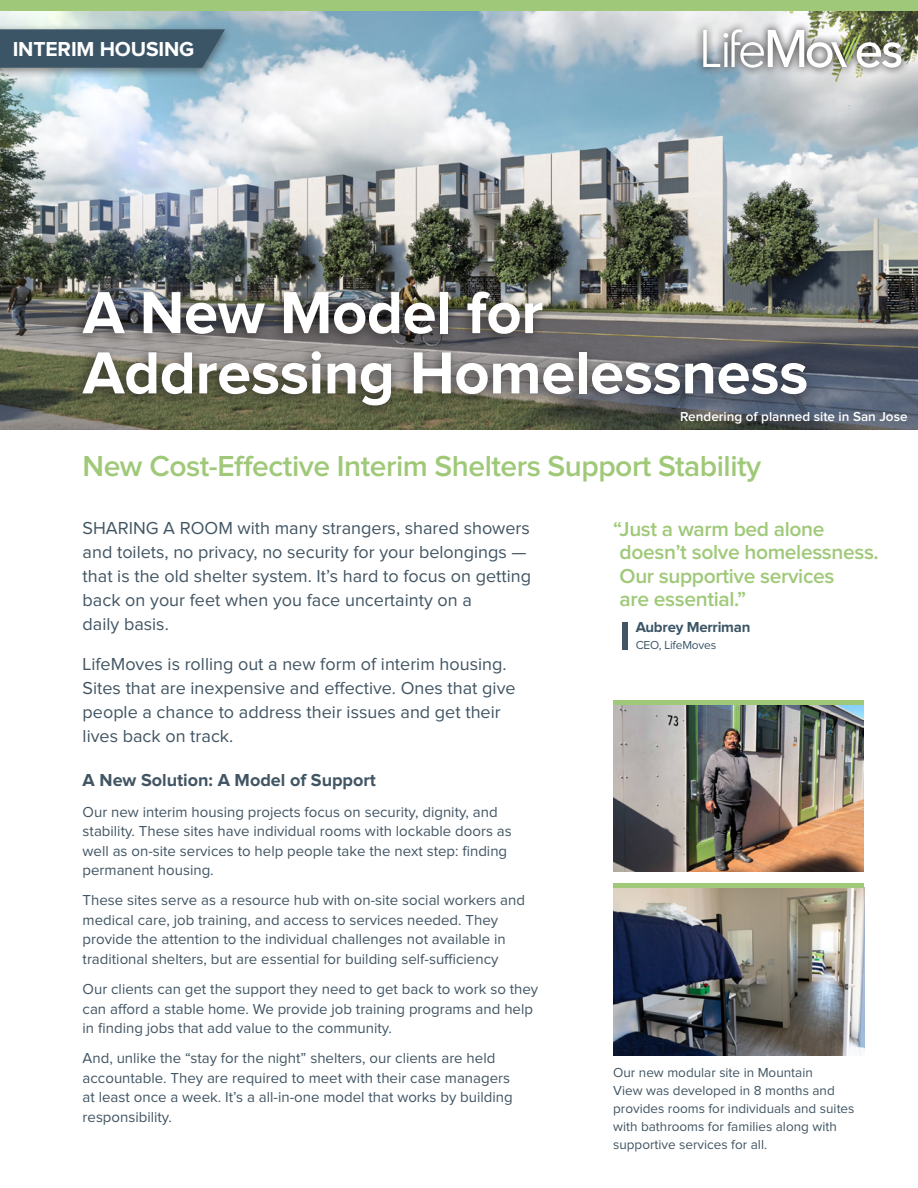
<style>
.page{position:relative;width:918px;height:1188px;background:#fff}
.page>*{position:absolute;margin:0;border:0;box-sizing:border-box;transform-origin:0 0}
.t1{font:700 61.5px/60.3px "Proxima Nova";letter-spacing:-.005em;color:#fff}
.t2{font:600 30px "Proxima Nova";letter-spacing:-.015em;color:#9fc978}
.t3{font:600 21px/23.1px "Proxima Nova";letter-spacing:-.015em;color:#9fc978}
.t4{font:700 21px "Proxima Nova";letter-spacing:-.005em;color:#fff}
.t5{font:18px/24px "Proxima Nova";color:#425563}
.t6{font:700 18px "Proxima Nova";color:#425563}
.t7{font:15px/19.5px "Proxima Nova";color:#425563}
.t8{font:700 15px "Proxima Nova";letter-spacing:-.015em;color:#3b5566}
.t9{font:13.5px/18px "Proxima Nova";color:#425563}
.t10{font:600 13.5px "Proxima Nova";color:#fff}
.t11{font:12px "Proxima Nova";letter-spacing:-.015em;color:#3b5566}
</style>
<div class="page">
<img style="left:0;top:11px;width:918px;height:418px">
<div style="left:0;top:0;width:918px;height:11px;background:#9fc978"></div>
<div style="left:70px;top:282px;width:746px;height:138px;background:#231f20;opacity:.75"></div>
<div style="left:0;top:24px;width:233px;height:55px;background:#231f20;opacity:.5"></div>
<svg style="left:0;top:29px;width:225px;height:39px;background:#3f5a6a"></svg>
<img style="left:613px;top:705px;width:251px;height:167px">
<div style="left:613px;top:700px;width:251px;height:5px;background:#9fc978"></div>
<img style="left:613px;top:888px;width:251px;height:167px">
<div style="left:613px;top:883px;width:251px;height:5px;background:#9fc978"></div>
<div style="left:623px;top:622px;width:5px;height:28px;background:#425563"></div>
<svg style="left:695px;top:21px;width:215px;height:55px;background:#b2b9b3"></svg>
<img style="left:703px;top:29px;width:199px;height:39px">
<h3 class="t4" style="left:13px;top:37px;width:183px">INTERIM HOUSING</h3>
<h1 class="t1" style="left:83px;top:284px;width:727px">A New Model for<br>Addressing Homelessness</h1>
<p class="t10" style="left:680px;top:409px;width:229px">Rendering of planned site in San Jose</p>
<h2 class="t2" style="left:83px;top:450px;width:680px">New Cost-Effective Interim Shelters Support Stability</h2>
<p class="t5" style="left:83px;top:516px;width:450px">SHARING A ROOM with many strangers, shared showers and toilets, no privacy, no security for your belongings — that is the old shelter system. It’s hard to focus on getting back on your feet when you face uncertainty on a<br>daily basis.</p>
<p class="t5" style="left:83px;top:653px;width:435px">LifeMoves is rolling out a new form of interim housing.<br>Sites that are inexpensive and effective. Ones that give people a chance to address their issues and get their lives back on track.</p>
<p class="t6" style="left:83px;top:770px;width:295px">A New Solution: A Model of Support</p>
<p class="t7" style="left:83px;top:802px;width:431px">Our new interim housing projects focus on security, dignity, and stability. These sites have individual rooms with lockable doors as well as on-site services to help people take the next step: finding permanent housing.</p>
<p class="t7" style="left:83px;top:891px;width:444px">These sites serve as a resource hub with on-site social workers and medical care, job training, and access to services needed. They provide the attention to the individual challenges not available in traditional shelters, but are essential for building self-sufficiency</p>
<p class="t7" style="left:83px;top:980px;width:457px">Our clients can get the support they need to get back to work so they can afford a stable home. We provide job training programs and help in finding jobs that add value to the community.</p>
<p class="t7" style="left:83px;top:1049px;width:432px">And, unlike the “stay for the night” shelters, our clients are held accountable. They are required to meet with their case managers at least once a week. It’s a all-in-one model that works by building responsibility.</p>
<h3 class="t3" style="left:620px;top:518px;width:261px;text-indent:-7px">“Just a warm bed alone doesn’t solve homelessness.<br>Our supportive services<br>are essential.”</h3>
<p class="t8" style="left:636px;top:619px;width:116px">Aubrey Merriman</p>
<p class="t11" style="left:636px;top:639px;width:82px">CEO, LifeMoves</p>
<p class="t9" style="left:613px;top:1064px;width:243px">Our new modular site in Mountain<br>View was developed in 8 months and provides rooms for individuals and suites with bathrooms for families along with supportive services for all.</p>
</div>
